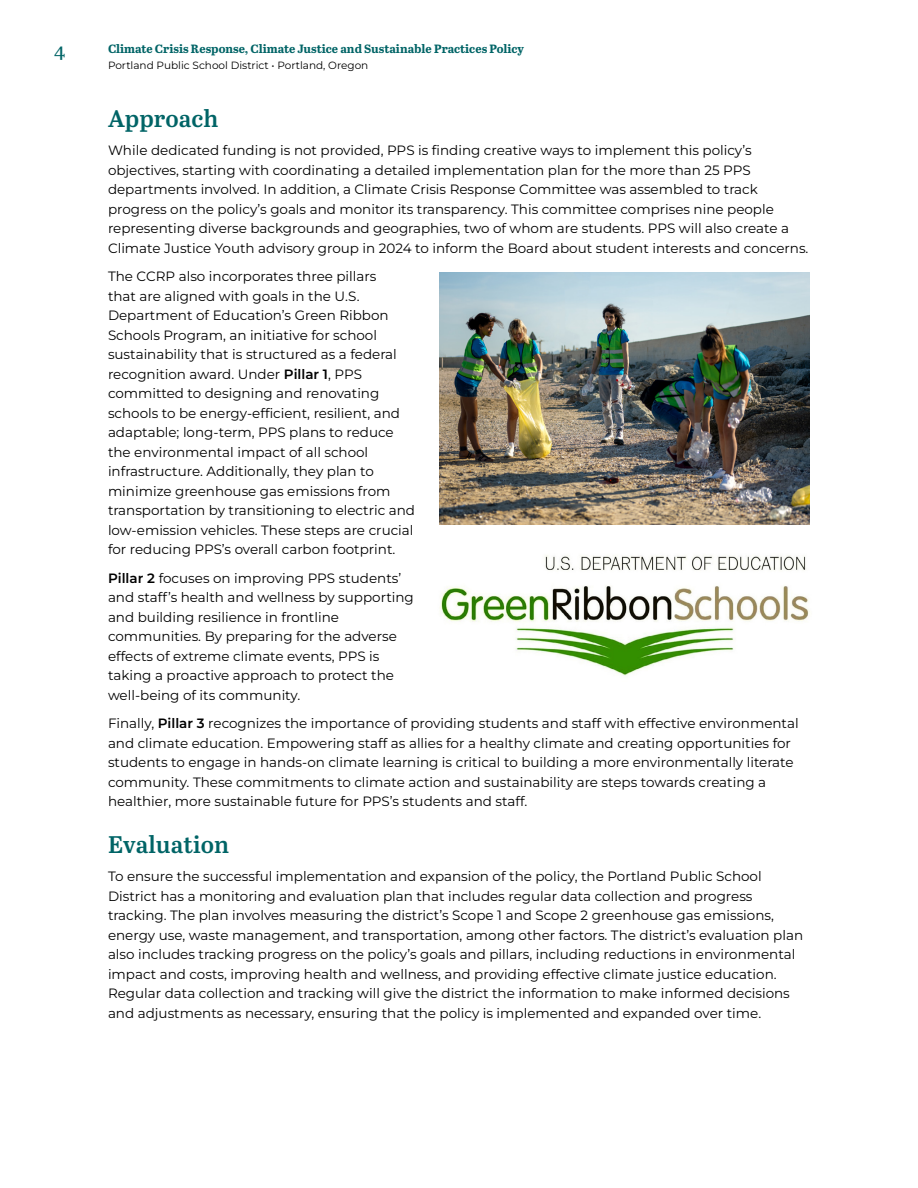
<style>
.page{position:relative;width:918px;height:1188px;background:#fff}
.page>*{position:absolute;margin:0;border:0;box-sizing:border-box;transform-origin:0 0}
.t1{font:600 24px "Abril Text";color:#006466}
.t2{font:19.5px "Abril Text";color:#006466}
.t3{font:13.5px/19.5px "Montserrat";color:#000}
.t4{font:700 12px "Abril Text";color:#006466}
.t5{font:10.5px "Montserrat";color:#000}
.s1{font-weight:600}
</style>
<div class="page">
<img style="left:439px;top:555px;width:371px;height:121px">
<img style="left:440px;top:272px;width:370px;height:253px">
<h2 class="t2" style="left:54px;top:36px;width:13px">4</h2>
<p class="t4" style="left:108px;top:39px;width:418px">Climate Crisis Response, Climate Justice and Sustainable Practices Policy</p>
<p class="t5" style="left:108px;top:58px;width:262px">Portland Public School District • Portland, Oregon</p>
<h1 class="t1" style="left:108px;top:101px;width:112px">Approach</h1>
<p class="t3" style="left:108px;top:140px;width:702px">While dedicated funding is not provided, PPS is finding creative ways to implement this policy’s objectives, starting with coordinating a detailed implementation plan for the more than 25 PPS departments involved. In addition, a Climate Crisis Response Committee was assembled to track progress on the policy’s goals and monitor its transparency. This committee comprises nine people representing diverse backgrounds and geographies, two of whom are students. PPS will also create a Climate Justice Youth advisory group in 2024 to inform the Board about student interests and concerns.</p>
<p class="t3" style="left:108px;top:266px;width:309px">The CCRP also incorporates three pillars<br>that are aligned with goals in the U.S.<br>Department of Education’s Green Ribbon Schools Program, an initiative for school sustainability that is structured as a federal recognition award. Under <span class="s1">Pillar 1</span>, PPS committed to designing and renovating schools to be energy-efficient, resilient, and adaptable; long-term, PPS plans to reduce the environmental impact of all school infrastructure. Additionally, they plan to minimize greenhouse gas emissions from transportation by transitioning to electric and low-emission vehicles. These steps are crucial for reducing PPS’s overall carbon footprint.</p>
<p class="t3" style="left:108px;top:568px;width:307px"><span class="s1">Pillar 2</span> focuses on improving PPS students’ and staff’s health and wellness by supporting and building resilience in frontline communities. By preparing for the adverse effects of extreme climate events, PPS is taking a proactive approach to protect the well-being of its community.</p>
<p class="t3" style="left:108px;top:713px;width:692px">Finally, <span class="s1">Pillar 3</span> recognizes the importance of providing students and staff with effective environmental and climate education. Empowering staff as allies for a healthy climate and creating opportunities for students to engage in hands-on climate learning is critical to building a more environmentally literate community. These commitments to climate action and sustainability are steps towards creating a healthier, more sustainable future for PPS’s students and staff.</p>
<h1 class="t1" style="left:108px;top:827px;width:123px">Evaluation</h1>
<p class="t3" style="left:108px;top:866px;width:697px">To ensure the successful implementation and expansion of the policy, the Portland Public School District has a monitoring and evaluation plan that includes regular data collection and progress tracking. The plan involves measuring the district’s Scope 1 and Scope 2 greenhouse gas emissions, energy use, waste management, and transportation, among other factors. The district’s evaluation plan also includes tracking progress on the policy’s goals and pillars, including reductions in environmental impact and costs, improving health and wellness, and providing effective climate justice education.<br>Regular data collection and tracking will give the district the information to make informed decisions and adjustments as necessary, ensuring that the policy is implemented and expanded over time.</p>
</div>
